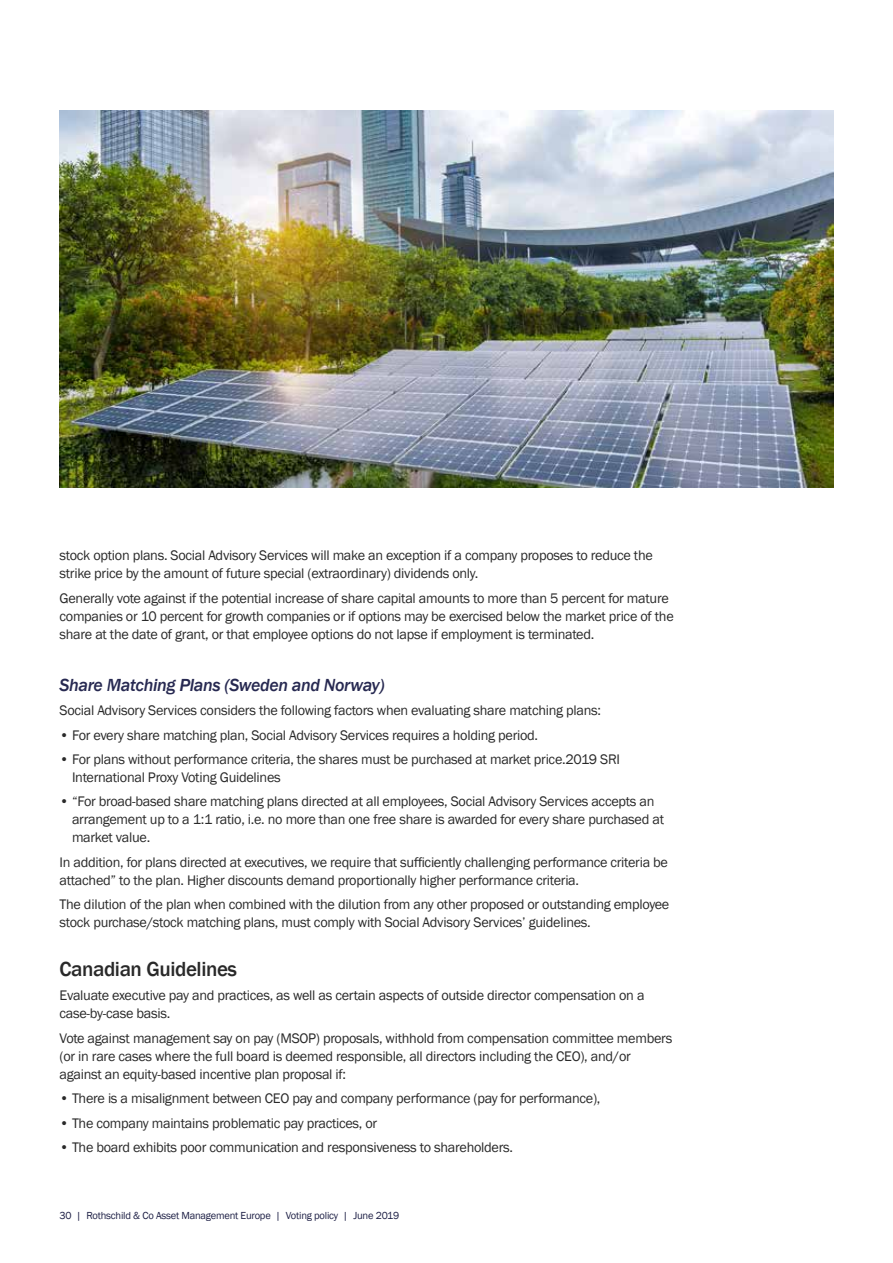
<style>
.page{position:relative;width:893px;height:1263px;background:#fff}
.page>*{position:absolute;margin:0;border:0;box-sizing:border-box;transform-origin:0 0}
.t1{font:500 21px "Franklin Gothic";letter-spacing:-.02em;color:#292929}
.t2{font:italic 500 18px "Franklin Gothic";letter-spacing:-.02em;color:#272951}
.t3{font:14.25px/18px "Franklin Gothic";letter-spacing:-.02em;color:#292929}
.t4{font:10.5px "Franklin Gothic";letter-spacing:-.02em;color:#1c1e44}
</style>
<div class="page">
<img style="left:60px;top:111px;width:773px;height:376px">
<p class="t3" style="left:60px;top:547px;width:595px">stock option plans. Social Advisory Services will make an exception if a company proposes to reduce the strike price by the amount of future special (extraordinary) dividends only.</p>
<p class="t3" style="left:60px;top:589px;width:616px">Generally vote against if the potential increase of share capital amounts to more than 5 percent for mature companies or 10 percent for growth companies or if options may be exercised below the market price of the share at the date of grant, or that employee options do not lapse if employment is terminated.</p>
<p class="t2" style="left:60px;top:674px;width:327px">Share Matching Plans (Sweden and Norway)</p>
<p class="t3" style="left:60px;top:702px;width:543px">Social Advisory Services considers the following factors when evaluating share matching plans:</p>
<p class="t3" style="left:60px;top:726px;width:480px">• For every share matching plan, Social Advisory Services requires a holding period.</p>
<p class="t3" style="left:72px;top:751px;width:550px;text-indent:-12px">• For plans without performance criteria, the shares must be purchased at market price.2019 SRI<br>International Proxy Voting Guidelines</p>
<p class="t3" style="left:72px;top:793px;width:594px;text-indent:-12px">• “For broad-based share matching plans directed at all employees, Social Advisory Services accepts an arrangement up to a 1:1 ratio, i.e. no more than one free share is awarded for every share purchased at market value.</p>
<p class="t3" style="left:60px;top:853px;width:610px">In addition, for plans directed at executives, we require that sufficiently challenging performance criteria be attached” to the plan. Higher discounts demand proportionally higher performance criteria.</p>
<p class="t3" style="left:60px;top:896px;width:611px">The dilution of the plan when combined with the dilution from any other proposed or outstanding employee stock purchase/stock matching plans, must comply with Social Advisory Services’ guidelines.</p>
<h1 class="t1" style="left:60px;top:956px;width:179px">Canadian Guidelines</h1>
<p class="t3" style="left:60px;top:987px;width:586px">Evaluate executive pay and practices, as well as certain aspects of outside director compensation on a case-by-case basis.</p>
<p class="t3" style="left:60px;top:1029px;width:614px">Vote against management say on pay (MSOP) proposals, withhold from compensation committee members (or in rare cases where the full board is deemed responsible, all directors including the CEO), and/or against an equity-based incentive plan proposal if:</p>
<p class="t3" style="left:60px;top:1090px;width:542px">• There is a misalignment between CEO pay and company performance (pay for performance),</p>
<p class="t3" style="left:60px;top:1114px;width:319px">• The company maintains problematic pay practices, or</p>
<p class="t3" style="left:60px;top:1138px;width:455px">• The board exhibits poor communication and responsiveness to shareholders.</p>
<p class="t4" style="left:60px;top:1209px;width:341px">30 | Rothschild &amp; Co Asset Management Europe | Voting policy | June 2019</p>
</div>
